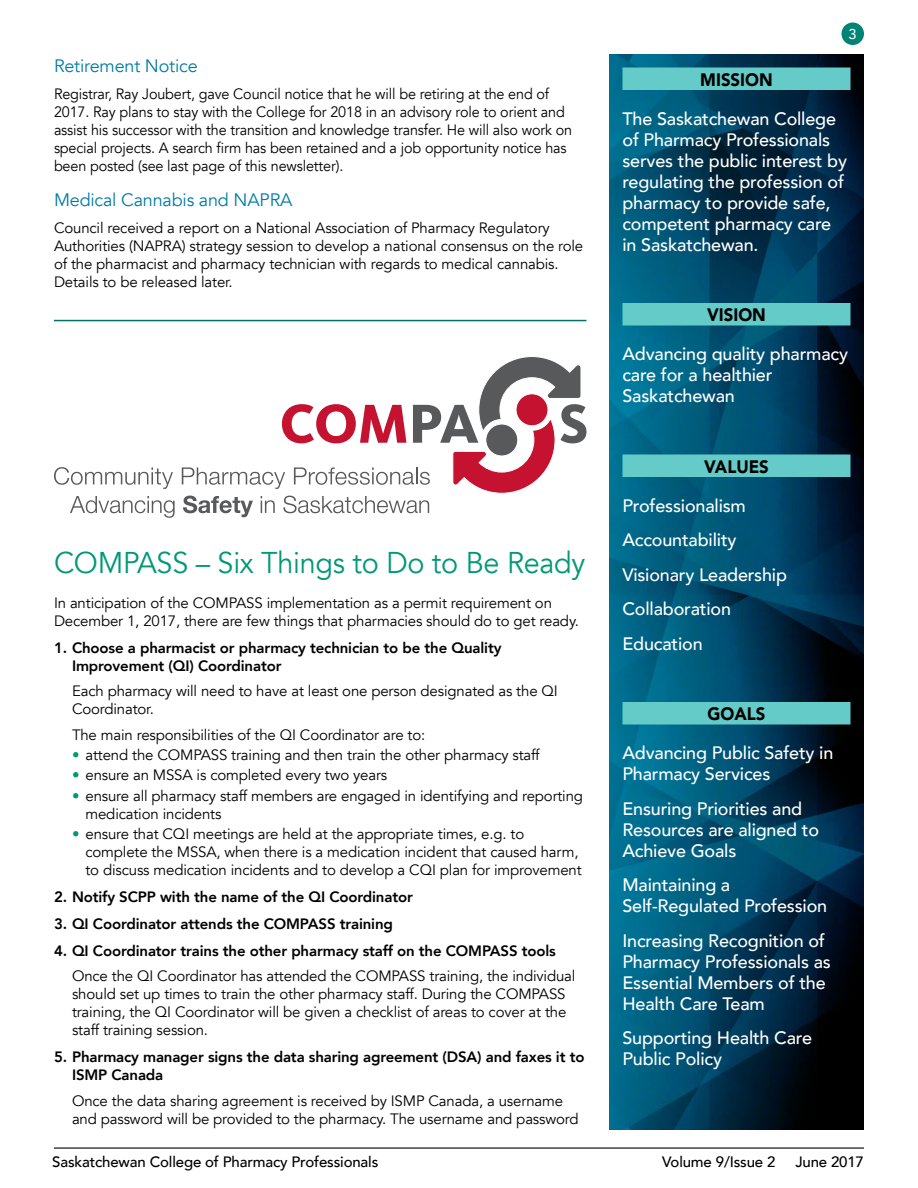
<style>
.page{position:relative;width:918px;height:1188px;background:#fff}
.page>*{position:absolute;margin:0;border:0;box-sizing:border-box;transform-origin:0 0}
.t1{font:30px "Avenir";letter-spacing:-.01em;color:#009877;scale:.96 1}
.t2{font:500 18px/21px "Avenir";letter-spacing:-.01em;color:#fff}
.t3{font:18px "Avenir";letter-spacing:-.01em;color:#007da4}
.t4{font:900 18px "Avenir";color:#000;scale:.93 1}
.t5{font:15px/18px "Avenir";letter-spacing:-.01em;color:#000}
.t6{font:15px/18px "Avenir";letter-spacing:-.01em;color:#000;scale:.96 1}
.t7{font:800 15px/18px "Avenir";letter-spacing:-.01em;color:#000}
.t8{font:500 15px "Avenir";letter-spacing:-.01em;color:#000}
.t9{font:500 14.25px "Avenir Next";color:#fff}
.s1{color:#009877}
</style>
<div class="page">
<img style="left:609px;top:54px;width:255px;height:1076px">
<hr style="left:54px;top:1148px;width:810px;height:1px;background:#000">
<div style="left:842px;top:22px;width:22px;height:23px;background:#008475;border-radius:50%"></div>
<div style="left:622px;top:68px;width:228px;height:22px;background:#65cbc9"></div>
<div style="left:622px;top:303px;width:228px;height:23px;background:#65cbc9"></div>
<div style="left:622px;top:454px;width:228px;height:23px;background:#65cbc9"></div>
<div style="left:622px;top:702px;width:228px;height:22px;background:#65cbc9"></div>
<svg style="left:54px;top:467px;width:119px;height:22px"></svg>
<svg style="left:70px;top:496px;width:105px;height:22px"></svg>
<svg style="left:182px;top:356px;width:404px;height:161px"></svg>
<hr style="left:54px;top:320px;width:532px;height:1px;background:#007167">
<p class="t3" style="left:54px;top:55px;width:145px">Retirement Notice</p>
<p class="t6" style="left:54px;top:85px;width:541px">Registrar, Ray Joubert, gave Council notice that he will be retiring at the end of 2017. Ray plans to stay with the College for 2018 in an advisory role to orient and assist his successor with the transition and knowledge transfer. He will also work on special projects. A search firm has been retained and a job opportunity notice has been posted (see last page of this newsletter).</p>
<p class="t3" style="left:54px;top:189px;width:240px">Medical Cannabis and NAPRA</p>
<p class="t5" style="left:54px;top:219px;width:531px">Council received a report on a National Association of Pharmacy Regulatory Authorities (NAPRA) strategy session to develop a national consensus on the role of the pharmacist and pharmacy technician with regards to medical cannabis.<br>Details to be released later.</p>
<h1 class="t1" style="left:54px;top:545px;width:555px">COMPASS – Six Things to Do to Be Ready</h1>
<p class="t5" style="left:54px;top:594px;width:526px">In anticipation of the COMPASS implementation as a permit requirement on<br>December 1, 2017, there are few things that pharmacies should do to get ready.</p>
<p class="t7" style="left:72px;top:639px;width:431px;text-indent:-18px">1. Choose a pharmacist or pharmacy technician to be the Quality<br>Improvement (QI) Coordinator</p>
<p class="t5" style="left:72px;top:682px;width:487px">Each pharmacy will need to have at least one person designated as the QI<br>Coordinator.</p>
<p class="t5" style="left:72px;top:726px;width:355px">The main responsibilities of the QI Coordinator are to:</p>
<p class="t5" style="left:72px;top:746px;width:469px"><span class="s1">•</span> attend the COMPASS training and then train the other pharmacy staff</p>
<p class="t5" style="left:72px;top:766px;width:317px"><span class="s1">•</span> ensure an MSSA is completed every two years</p>
<p class="t5" style="left:86px;top:787px;width:499px;text-indent:-14px"><span class="s1">•</span> ensure all pharmacy staff members are engaged in identifying and reporting medication incidents</p>
<p class="t5" style="left:86px;top:825px;width:498px;text-indent:-14px"><span class="s1">•</span> ensure that CQI meetings are held at the appropriate times, e.g. to complete the MSSA, when there is a medication incident that caused harm, to discuss medication incidents and to develop a CQI plan for improvement</p>
<p class="t7" style="left:54px;top:888px;width:360px">2. Notify SCPP with the name of the QI Coordinator</p>
<p class="t7" style="left:54px;top:915px;width:340px">3. QI Coordinator attends the COMPASS training</p>
<p class="t7" style="left:54px;top:942px;width:503px">4. QI Coordinator trains the other pharmacy staff on the COMPASS tools</p>
<p class="t5" style="left:72px;top:967px;width:505px">Once the QI Coordinator has attended the COMPASS training, the individual should set up times to train the other pharmacy staff. During the COMPASS training, the QI Coordinator will be given a checklist of areas to cover at the staff training session.</p>
<p class="t7" style="left:72px;top:1048px;width:514px;text-indent:-18px">5. Pharmacy manager signs the data sharing agreement (DSA) and faxes it to<br>ISMP Canada</p>
<p class="t5" style="left:72px;top:1092px;width:508px">Once the data sharing agreement is received by ISMP Canada, a username and password will be provided to the pharmacy. The username and password</p>
<p class="t9" style="left:849px;top:22px;width:10px">3</p>
<p class="t4" style="left:700px;top:64px;width:79px">MISSION</p>
<p class="t2" style="left:622px;top:107px;width:226px">The Saskatchewan College of Pharmacy Professionals serves the public interest by regulating the profession of pharmacy to provide safe, competent pharmacy care in Saskatchewan.</p>
<p class="t4" style="left:707px;top:299px;width:65px">VISION</p>
<p class="t2" style="left:622px;top:342px;width:227px">Advancing quality pharmacy care for a healthier<br>Saskatchewan</p>
<p class="t4" style="left:704px;top:451px;width:71px">VALUES</p>
<p class="t2" style="left:622px;top:487px;width:166px;line-height:34.5px">Professionalism<br>Accountability<br>Visionary Leadership<br>Collaboration<br>Education</p>
<p class="t4" style="left:708px;top:698px;width:64px">GOALS</p>
<p class="t2" style="left:622px;top:741px;width:212px">Advancing Public Safety in<br>Pharmacy Services</p>
<p class="t2" style="left:622px;top:797px;width:198px">Ensuring Priorities and<br>Resources are aligned to<br>Achieve Goals</p>
<p class="t2" style="left:622px;top:873px;width:206px">Maintaining a<br>Self-Regulated Profession</p>
<p class="t2" style="left:622px;top:929px;width:210px">Increasing Recognition of<br>Pharmacy Professionals as<br>Essential Members of the<br>Health Care Team</p>
<p class="t2" style="left:622px;top:1026px;width:191px">Supporting Health Care<br>Public Policy</p>
<p class="t8" style="left:52px;top:1148px;width:328px">Saskatchewan College of Pharmacy Professionals</p>
<p class="t8" style="left:662px;top:1148px;width:115px">Volume 9/Issue 2</p>
<p class="t8" style="left:795px;top:1148px;width:70px">June 2017</p>
</div>
